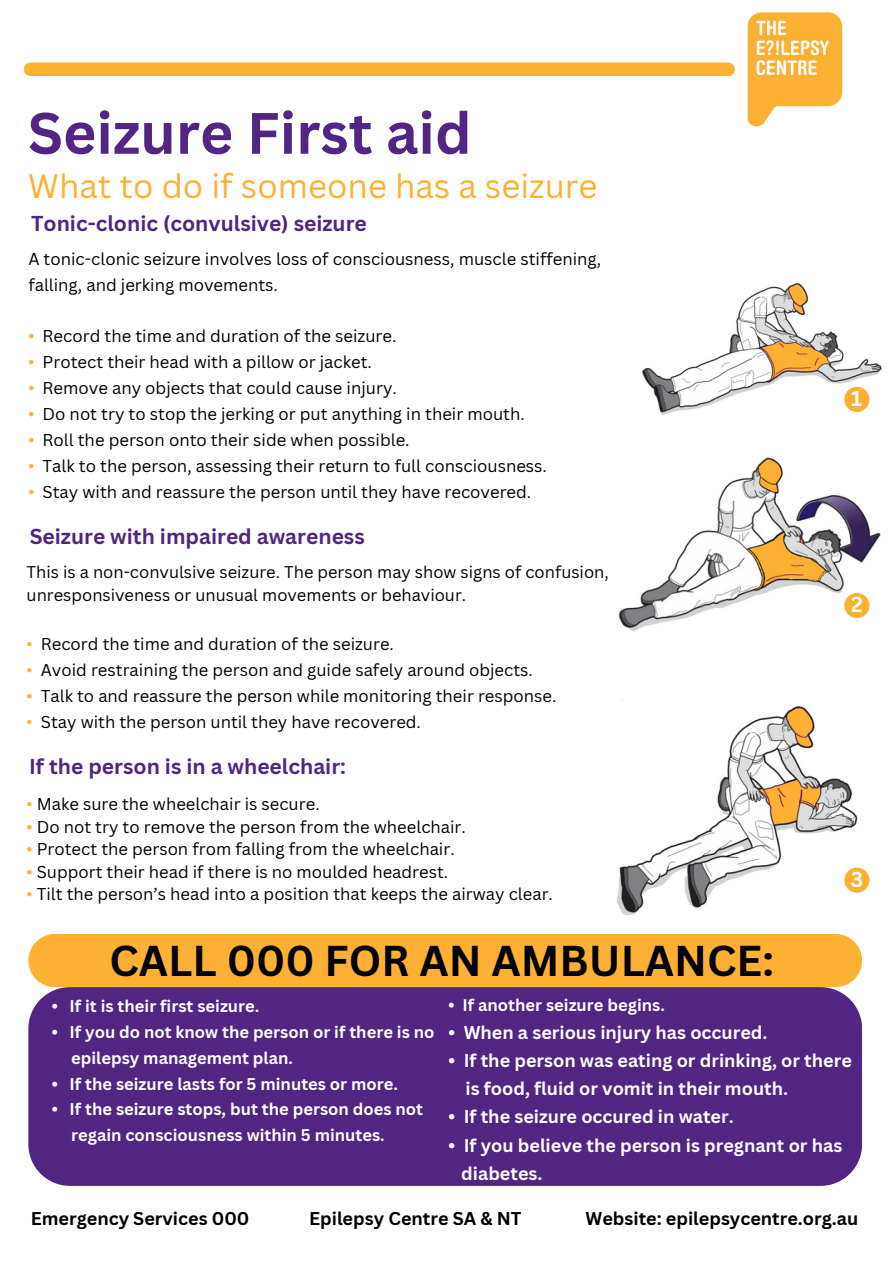
<style>
.page{position:relative;width:894px;height:1264px;background:#fff}
.page>*{position:absolute;margin:0;border:0;box-sizing:border-box;transform-origin:0 0}
.t1{font:700 57px "Canva Sans";color:#522583}
.t2{font:700 42px "Canva Sans";color:#000}
.t3{font:33px "Canva Sans";color:#fcb135}
.t4{font:700 21px "Canva Sans";color:#522583}
.t5{font:700 21px "Canva Sans";color:#fff}
.t6{font:700 18px/28.2px "Canva Sans";color:#fff}
.t7{font:700 18px "Canva Sans";color:#000}
.t8{font:16.65px/25.8px "Canva Sans";color:#000}
.t9{font:700 16.5px/25.8px "Canva Sans";color:#fff}
.t10{font:16.5px "Canva Sans";color:#000}
.s1{color:#fcb135}
</style>
<div class="page">
<img style="left:747px;top:12px;width:95px;height:114px">
<div style="left:24px;top:63px;width:710px;height:13px;background:#fcb135;border-radius:7px"></div>
<img style="left:642px;top:282px;width:240px;height:133px">
<img style="left:618px;top:457px;width:263px;height:174px">
<img style="left:617px;top:700px;width:253px;height:214px">
<div style="left:28px;top:934px;width:833px;height:53px;background:#fcb135"></div>
<div style="left:28px;top:987px;width:833px;height:198px;background:#522583"></div>
<div style="left:844px;top:387px;width:25px;height:25px;background:#fcb135;border-radius:50%"></div>
<div style="left:844px;top:593px;width:25px;height:25px;background:#fcb135;border-radius:50%"></div>
<div style="left:844px;top:867px;width:25px;height:25px;background:#fcb135;border-radius:50%"></div>
<p class="t1" style="left:28px;top:93px;width:445px">Seizure First aid</p>
<p class="t3" style="left:28px;top:162px;width:570px">What to do if someone has a seizure</p>
<p class="t4" style="left:31px;top:208px;width:337px">Tonic-clonic (convulsive) seizure</p>
<p class="t8" style="left:28px;top:245px;width:574px">A tonic-clonic seizure involves loss of consciousness, muscle stiffening, falling, and jerking movements.</p>
<p class="t8" style="left:28px;top:323px;width:369px"><span class="s1">•</span> Record the time and duration of the seizure.</p>
<h5 class="t8" style="left:28px;top:349px;width:345px"><span class="s1">•</span> Protect their head with a pillow or jacket.</h5>
<p class="t8" style="left:28px;top:375px;width:370px"><span class="s1">•</span> Remove any objects that could cause injury.</p>
<p class="t8" style="left:28px;top:400px;width:498px"><span class="s1">•</span> Do not try to stop the jerking or put anything in their mouth.</p>
<p class="t8" style="left:28px;top:426px;width:382px"><span class="s1">•</span> Roll the person onto their side when possible.</p>
<p class="t8" style="left:28px;top:452px;width:520px"><span class="s1">•</span> Talk to the person, assessing their return to full consciousness.</p>
<p class="t8" style="left:28px;top:478px;width:504px"><span class="s1">•</span> Stay with and reassure the person until they have recovered.</p>
<p class="t4" style="left:30px;top:521px;width:336px">Seizure with impaired awareness</p>
<p class="t10" style="left:27px;top:561px;width:583px">This is a non-convulsive seizure. The person may show signs of confusion,</p>
<p class="t10" style="left:27px;top:583px;width:441px">unresponsiveness or unusual movements or behaviour.</p>
<p class="t8" style="left:27px;top:631px;width:369px"><span class="s1">•</span> Record the time and duration of the seizure.</p>
<h5 class="t8" style="left:27px;top:657px;width:507px"><span class="s1">•</span> Avoid restraining the person and guide safely around objects.</h5>
<p class="t8" style="left:27px;top:683px;width:531px"><span class="s1">•</span> Talk to and reassure the person while monitoring their response.</p>
<p class="t8" style="left:27px;top:708px;width:396px"><span class="s1">•</span> Stay with the person until they have recovered.</p>
<p class="t4" style="left:29px;top:752px;width:318px">If the person is in a wheelchair:</p>
<p class="t8" style="left:27px;top:791px;width:294px"><span class="s1">•</span> Make sure the wheelchair is secure.</p>
<p class="t8" style="left:27px;top:813px;width:440px"><span class="s1">•</span> Do not try to remove the person from the wheelchair.</p>
<p class="t8" style="left:27px;top:836px;width:429px"><span class="s1">•</span> Protect the person from falling from the wheelchair.</p>
<p class="t8" style="left:27px;top:858px;width:423px"><span class="s1">•</span> Support their head if there is no moulded headrest.</p>
<p class="t8" style="left:27px;top:881px;width:527px"><span class="s1">•</span> Tilt the person’s head into a position that keeps the airway clear.</p>
<h6 class="t5" style="left:850px;top:384px;width:13px">1</h6>
<h4 class="t5" style="left:850px;top:589px;width:13px">2</h4>
<h6 class="t5" style="left:850px;top:864px;width:14px">3</h6>
<p class="t2" style="left:109px;top:931px;width:665px">CALL 000 FOR AN AMBULANCE:</p>
<p class="t9" style="left:52px;top:992px;width:209px">• If it is their first seizure.</p>
<p class="t9" style="left:71px;top:1018px;width:365px;text-indent:-19px">• If you do not know the person or if there is no epilepsy management plan.</p>
<p class="t9" style="left:52px;top:1070px;width:348px">• If the seizure lasts for 5 minutes or more.</p>
<p class="t9" style="left:71px;top:1096px;width:353px;text-indent:-19px">• If the seizure stops, but the person does not regain consciousness within 5 minutes.</p>
<h2 class="t9" style="left:448px;top:991px;width:218px">• If another seizure begins.</h2>
<h2 class="t6" style="left:448px;top:1017px;width:320px">• When a serious injury has occured.</h2>
<h2 class="t6" style="left:465px;top:1046px;width:388px;text-indent:-17px">• If the person was eating or drinking, or there is food, fluid or vomit in their mouth.</h2>
<h2 class="t6" style="left:448px;top:1102px;width:286px">• If the seizure occured in water.</h2>
<h2 class="t6" style="left:461px;top:1130px;width:382px;text-indent:-13px">• If you believe the person is pregnant or has diabetes.</h2>
<h6 class="t7" style="left:31px;top:1205px;width:220px">Emergency Services 000</h6>
<h6 class="t7" style="left:309px;top:1205px;width:214px">Epilepsy Centre SA &amp; NT</h6>
<h6 class="t7" style="left:585px;top:1205px;width:274px">Website: epilepsycentre.org.au</h6>
</div>
